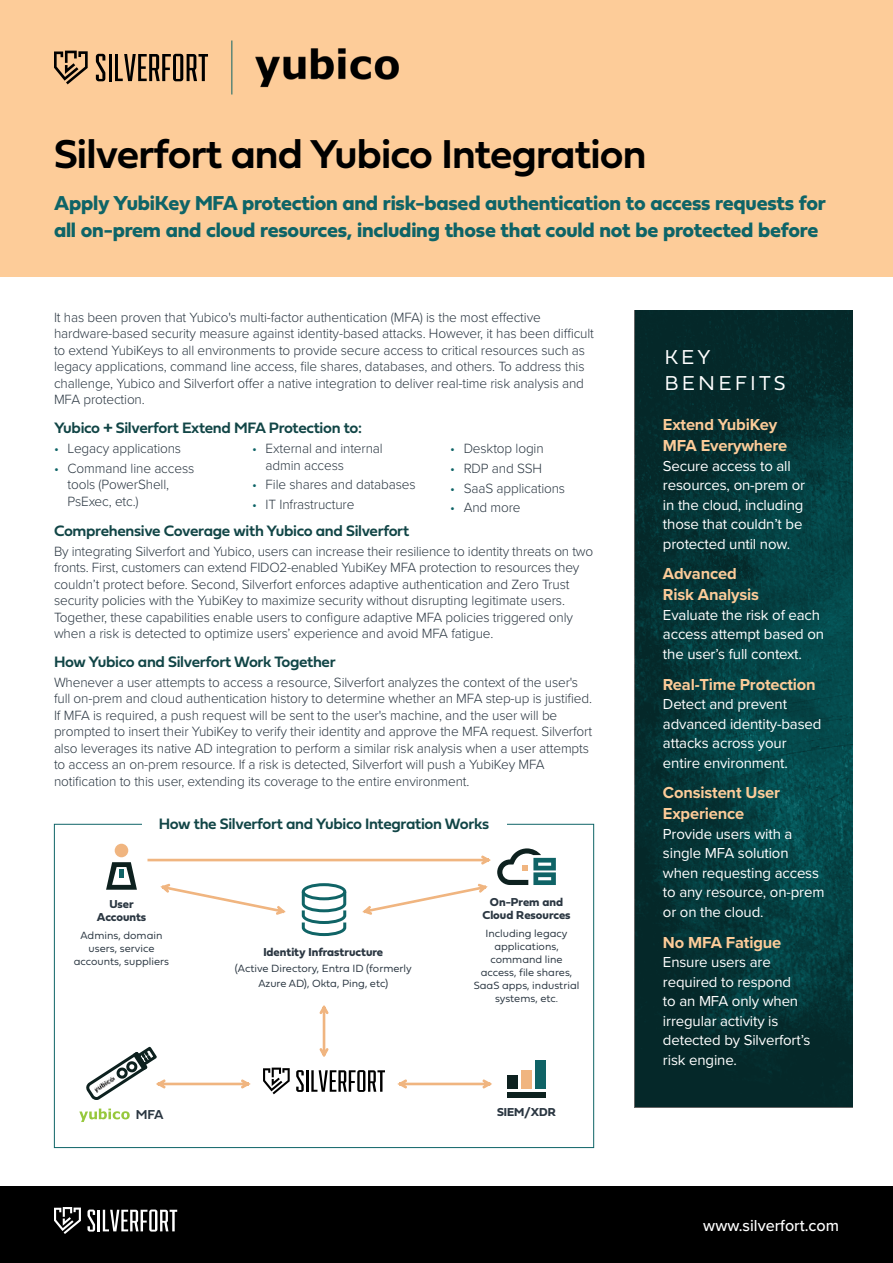
<style>
.page{position:relative;width:893px;height:1263px;background:#fff}
.page>*{position:absolute;margin:0;border:0;box-sizing:border-box;transform-origin:0 0}
.OnePager_Masthead{font:42px "Fieldwork Geo Demibold";letter-spacing:-.02em;color:#000}
.OnePager_Masthead-2{font:21px/27px "Fieldwork Geo Bold";letter-spacing:-.01em;color:#0e6467}
.t1{font:21px/25.5px "Fieldwork Geo Light";letter-spacing:.15em;color:#fff}
.OnePager_Benefits_Header{font:700 16.5px/21px "Proxima Nova";letter-spacing:-.01em;color:#fdcc99}
.t2{font:500 16.5px "Proxima Nova";color:#fff}
.OnePager_Sub_Title{font:15.75px "Fieldwork Geo Demibold";letter-spacing:-.02em;color:#114546}
.OnePager_Benefits{font:15px/19.5px "Proxima Nova";letter-spacing:-.01em;color:#fff}
.OnePager_text{font:300 13.8px/16.5px "Proxima Nova";letter-spacing:-.01em;color:#2b3742}
.text_black{font:13.5px "Fieldwork Geo Demibold";color:#2b3742}
.text_black-2{font:12px/13px "Fieldwork Geo Bold";color:#2b3742;text-align:center}
.text_black-3{font:10.95px/13px "Fieldwork Geo Light";color:#2b3742;text-align:center}
.s1{color:#0e6467}
</style>
<div class="page">
<div style="left:0;top:1185px;width:893px;height:78px;background:#000"></div>
<svg style="left:87px;top:1209px;width:8px;height:22px"></svg>
<hr style="left:98px;top:1210px;width:2px;height:21px;background:#fff">
<svg style="left:103px;top:1209px;width:74px;height:22px"></svg>
<svg style="left:54px;top:1207px;width:27px;height:27px"></svg>
<div style="left:0;top:0;width:893px;height:277px;background:#fdcc99"></div>
<hr style="left:231px;top:41px;width:1px;height:54px;background:#0e6467">
<svg style="left:96px;top:54px;width:9px;height:27px"></svg>
<hr style="left:109px;top:54px;width:2px;height:27px;background:#000">
<svg style="left:115px;top:54px;width:93px;height:27px"></svg>
<svg style="left:54px;top:51px;width:34px;height:33px"></svg>
<img style="left:255px;top:48px;width:144px;height:40px">
<img style="left:634px;top:311px;width:218px;height:796px">
<svg style="left:397px;top:1079px;width:95px;height:10px"></svg>
<svg style="left:319px;top:1005px;width:10px;height:52px"></svg>
<svg style="left:106px;top:862px;width:31px;height:28px"></svg>
<div style="left:115px;top:844px;width:13px;height:13px;background:#f0b580;border-radius:50%"></div>
<svg style="left:147px;top:848px;width:409px;height:89px"></svg>
<div style="left:302px;top:883px;width:44px;height:17px;border:3px solid #106466;border-radius:50%"></div>
<div style="left:535px;top:1059px;width:11px;height:29px;background:#0f6366"></div>
<div style="left:507px;top:1075px;width:10px;height:13px;background:#0d211f"></div>
<div style="left:521px;top:1070px;width:11px;height:18px;background:#f0b580"></div>
<div style="left:507px;top:1093px;width:39px;height:5px;background:#0d211f"></div>
<svg style="left:296px;top:1070px;width:8px;height:22px"></svg>
<hr style="left:306px;top:1070px;width:3px;height:22px;background:#000">
<svg style="left:311px;top:1070px;width:74px;height:22px"></svg>
<svg style="left:263px;top:1067px;width:27px;height:27px"></svg>
<svg style="left:86px;top:1046px;width:165px;height:54px"></svg>
<svg style="left:79px;top:1108px;width:51px;height:14px"></svg>
<img style="left:94px;top:1076px;width:22px;height:17px">
<p class="OnePager_Masthead" style="left:54px;top:121px;width:594px">Silverfort and Yubico Integration</p>
<p class="OnePager_Masthead-2" style="left:54px;top:189px;width:773px">Apply YubiKey MFA protection and risk-based authentication to access requests for all on-prem and cloud resources, including those that could not be protected before</p>
<p class="OnePager_text" style="left:54px;top:308px;width:541px">It has been proven that Yubico's multi-factor authentication (MFA) is the most effective hardware-based security measure against identity-based attacks. However, it has been difficult to extend YubiKeys to all environments to provide secure access to critical resources such as legacy applications, command line access, file shares, databases, and others. To address this challenge, Yubico and Silverfort offer a native integration to deliver real-time risk analysis and MFA protection.</p>
<p class="OnePager_Sub_Title" style="left:54px;top:415px;width:310px">Yubico + Silverfort Extend MFA Protection to:</p>
<p class="OnePager_text" style="left:54px;top:440px;width:129px"><span class="s1">•</span> Legacy applications</p>
<p class="OnePager_text" style="left:68px;top:459px;width:128px;text-indent:-14px"><span class="s1">•</span> Command line access tools (PowerShell,<br>PsExec, etc.)</p>
<p class="OnePager_text" style="left:266px;top:440px;width:119px;text-indent:-14px"><span class="s1">•</span> External and internal admin access</p>
<p class="OnePager_text" style="left:252px;top:476px;width:165px"><span class="s1">•</span> File shares and databases</p>
<p class="OnePager_text" style="left:252px;top:495px;width:104px"><span class="s1">•</span> IT Infrastructure</p>
<p class="OnePager_text" style="left:450px;top:440px;width:95px"><span class="s1">•</span> Desktop login</p>
<p class="OnePager_text" style="left:450px;top:459px;width:94px"><span class="s1">•</span> RDP and SSH</p>
<p class="OnePager_text" style="left:450px;top:479px;width:117px"><span class="s1">•</span> SaaS applications</p>
<p class="OnePager_text" style="left:450px;top:499px;width:72px"><span class="s1">•</span> And more</p>
<p class="OnePager_Sub_Title" style="left:54px;top:518px;width:357px">Comprehensive Coverage with Yubico and Silverfort</p>
<p class="OnePager_text" style="left:54px;top:542px;width:541px">By integrating Silverfort and Yubico, users can increase their resilience to identity threats on two fronts. First, customers can extend FIDO2-enabled YubiKey MFA protection to resources they couldn’t protect before. Second, Silverfort enforces adaptive authentication and Zero Trust security policies with the YubiKey to maximize security without disrupting legitimate users.<br>Together, these capabilities enable users to configure adaptive MFA policies triggered only when a risk is detected to optimize users’ experience and avoid MFA fatigue.</p>
<p class="OnePager_Sub_Title" style="left:54px;top:649px;width:283px">How Yubico and Silverfort Work Together</p>
<p class="OnePager_text" style="left:54px;top:673px;width:540px">Whenever a user attempts to access a resource, Silverfort analyzes the context of the user's full on-prem and cloud authentication history to determine whether an MFA step-up is justified.<br>If MFA is required, a push request will be sent to the user's machine, and the user will be prompted to insert their YubiKey to verify their identity and approve the MFA request. Silverfort also leverages its native AD integration to perform a similar risk analysis when a user attempts to access an on-prem resource. If a risk is detected, Silverfort will push a YubiKey MFA notification to this user, extending its coverage to the entire environment.</p>
<p class="OnePager_Sub_Title" style="left:159px;top:811px;width:332px">How the Silverfort and Yubico Integration Works</p>
<p class="text_black-2" style="left:109px;top:897px;width:26px">User</p>
<p class="text_black-2" style="left:97px;top:910px;width:51px">Accounts</p>
<p class="text_black-3" style="left:74px;top:928px;width:97px">Admins, domain users, service accounts, suppliers</p>
<p class="text_black-2" style="left:263px;top:945px;width:121px">Identity Infrastructure</p>
<p class="text_black-3" style="left:235px;top:961px;width:179px;line-height:15px">(Active Directory, Entra ID (formerly<br>Azure AD), Okta, Ping, etc)</p>
<p class="text_black-2" style="left:482px;top:895px;width:90px">On-Prem and<br>Cloud Resources</p>
<p class="text_black-3" style="left:486px;top:926px;width:84px">Including legacy applications,</p>
<p class="text_black-3" style="left:474px;top:952px;width:107px">command line access, file shares,<br>SaaS apps, industrial systems, etc.</p>
<p class="text_black" style="left:136px;top:1104px;width:29px">MFA</p>
<p class="text_black-2" style="left:497px;top:1105px;width:61px">SIEM/XDR</p>
<p class="t1" style="left:664px;top:344px;width:123px">KEY<br>BENEFITS</p>
<p class="OnePager_Benefits_Header" style="left:663px;top:414px;width:126px">Extend YubiKey<br>MFA Everywhere</p>
<p class="OnePager_Benefits" style="left:663px;top:455px;width:144px">Secure access to all resources, on-prem or in the cloud, including those that couldn’t be protected until now.</p>
<p class="OnePager_Benefits_Header" style="left:663px;top:563px;width:98px">Advanced<br>Risk Analysis</p>
<p class="OnePager_Benefits" style="left:663px;top:604px;width:163px">Evaluate the risk of each access attempt based on the user’s full context.</p>
<p class="OnePager_Benefits_Header" style="left:663px;top:673px;width:154px">Real-Time Protection</p>
<p class="OnePager_Benefits" style="left:663px;top:694px;width:160px">Detect and prevent advanced identity-based attacks across your entire environment.</p>
<p class="OnePager_Benefits_Header" style="left:663px;top:782px;width:118px">Consistent User<br>Experience</p>
<p class="OnePager_Benefits" style="left:663px;top:823px;width:163px">Provide users with a single MFA solution when requesting access to any resource, on-prem or on the cloud.</p>
<p class="OnePager_Benefits_Header" style="left:663px;top:931px;width:120px">No MFA Fatigue</p>
<p class="OnePager_Benefits" style="left:663px;top:952px;width:149px">Ensure users are required to respond<br>to an MFA only when irregular activity is detected by Silverfort’s risk engine.</p>
<p class="t2" style="left:703px;top:1213px;width:137px">www.silverfort.com</p>
</div>
